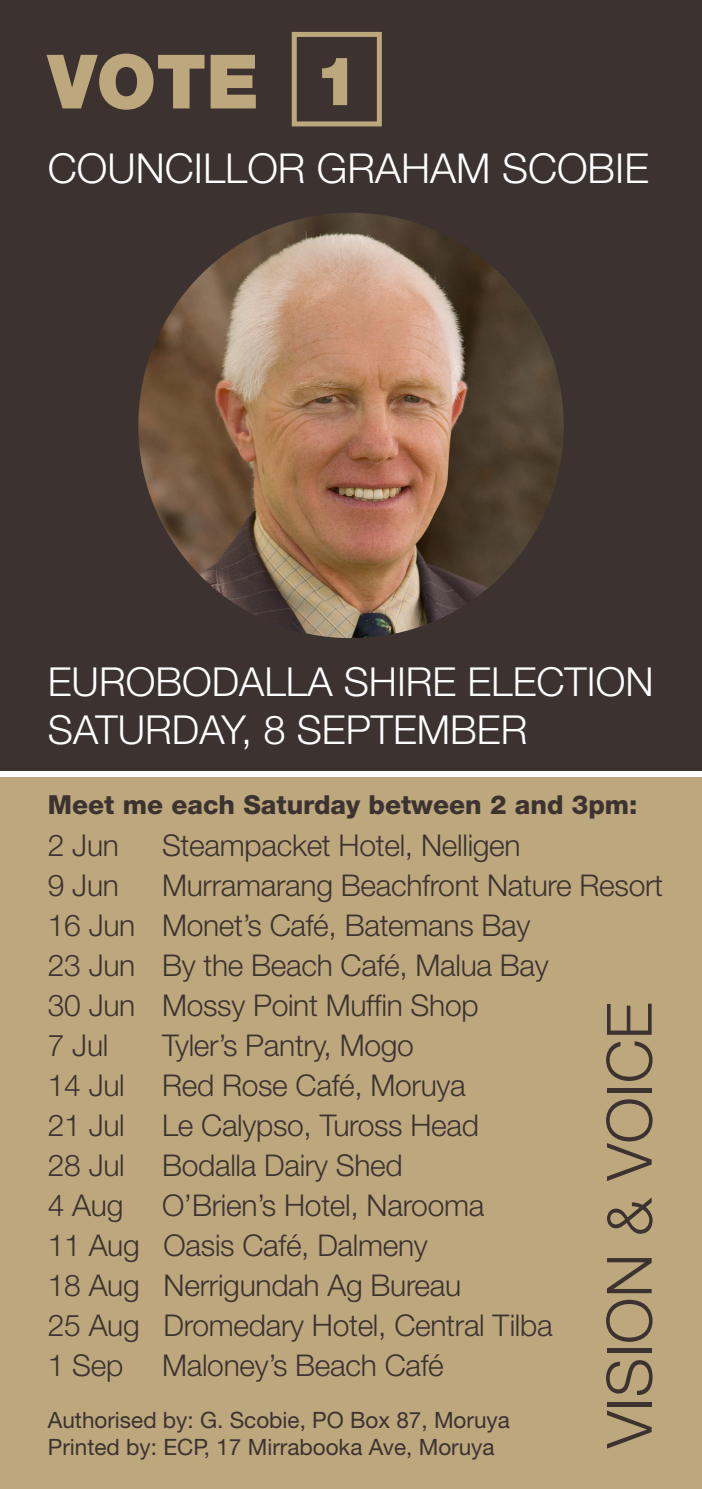
<style>
.page{position:relative;width:702px;height:1489px;background:#fff}
.page>*{position:absolute;margin:0;border:0;box-sizing:border-box;transform-origin:0 0}
.t1{font:900 75px "Helvetica Neue";color:#bda77d}
.t2{font:900 67.5px "Helvetica Neue";color:#bda77d}
.t3{font:300 62.5px "Helvetica Neue";color:#3c3331}
.t4{font:300 41.25px "Helvetica Neue";color:#fff}
.t5{font:300 40px "Helvetica Neue";color:#fff}
.t6{font:300 30px "Helvetica Neue";letter-spacing:-.01em;color:#3c3331}
.t7{font:800 26.25px "Helvetica Neue";color:#3c3331}
.t8{font:22.5px "Helvetica Neue";color:#3c3331}
</style>
<div class="page">
<div style="left:0;top:777px;width:702px;height:711px;background:#bda77d"></div>
<div style="left:0;top:0;width:702px;height:770px;background:#3c3331"></div>
<div style="left:292px;top:32px;width:90px;height:94px;border:5px solid #bda77d"></div>
<img style="left:138px;top:213px;width:425px;height:425px;border-radius:213px">
<p class="t1" style="left:48px;top:37px;width:213px">VOTE</p>
<p class="t2" style="left:314px;top:41px;width:47px">1</p>
<p class="t4" style="left:48px;top:144px;width:602px">COUNCILLOR GRAHAM SCOBIE</p>
<p class="t5" style="left:48px;top:657px;width:607px">EUROBODALLA SHIRE ELECTION</p>
<p class="t5" style="left:48px;top:705px;width:481px">SATURDAY, 8 SEPTEMBER</p>
<p class="t7" style="left:48px;top:789px;width:591px">Meet me each Saturday between 2 and 3pm:</p>
<p class="t6" style="left:48px;top:826px;width:73px">2 Jun</p>
<p class="t6" style="left:162px;top:826px;width:360px">Steampacket Hotel, Nelligen</p>
<p class="t6" style="left:48px;top:866px;width:73px">9 Jun</p>
<p class="t6" style="left:162px;top:866px;width:502px">Murramarang Beachfront Nature Resort</p>
<p class="t6" style="left:48px;top:906px;width:484px">16 Jun Monet’s Café, Batemans Bay</p>
<p class="t6" style="left:48px;top:946px;width:502px">23 Jun By the Beach Café, Malua Bay</p>
<p class="t6" style="left:48px;top:986px;width:432px">30 Jun Mossy Point Muffin Shop</p>
<p class="t6" style="left:48px;top:1026px;width:62px">7 Jul</p>
<p class="t6" style="left:162px;top:1026px;width:253px">Tyler’s Pantry, Mogo</p>
<p class="t6" style="left:48px;top:1066px;width:419px">14 Jul Red Rose Café, Moruya</p>
<p class="t6" style="left:48px;top:1106px;width:432px">21 Jul Le Calypso, Tuross Head</p>
<p class="t6" style="left:48px;top:1146px;width:356px">28 Jul Bodalla Dairy Shed</p>
<p class="t6" style="left:48px;top:1186px;width:77px">4 Aug</p>
<p class="t6" style="left:162px;top:1186px;width:324px">O’Brien’s Hotel, Narooma</p>
<p class="t6" style="left:48px;top:1226px;width:381px">11 Aug Oasis Café, Dalmeny</p>
<p class="t6" style="left:48px;top:1266px;width:415px">18 Aug Nerrigundah Ag Bureau</p>
<p class="t6" style="left:48px;top:1306px;width:506px">25 Aug Dromedary Hotel, Central Tilba</p>
<p class="t6" style="left:48px;top:1346px;width:77px">1 Sep</p>
<p class="t6" style="left:162px;top:1346px;width:283px">Maloney’s Beach Café</p>
<p class="t8" style="left:48px;top:1406px;width:463px">Authorised by: G. Scobie, PO Box 87, Moruya</p>
<p class="t8" style="left:48px;top:1433px;width:448px">Printed by: ECP, 17 Mirrabooka Ave, Moruya</p>
<p class="t3" style="left:591px;top:1447px;width:447px;rotate:-90deg">VISION &amp; VOICE</p>
</div>
